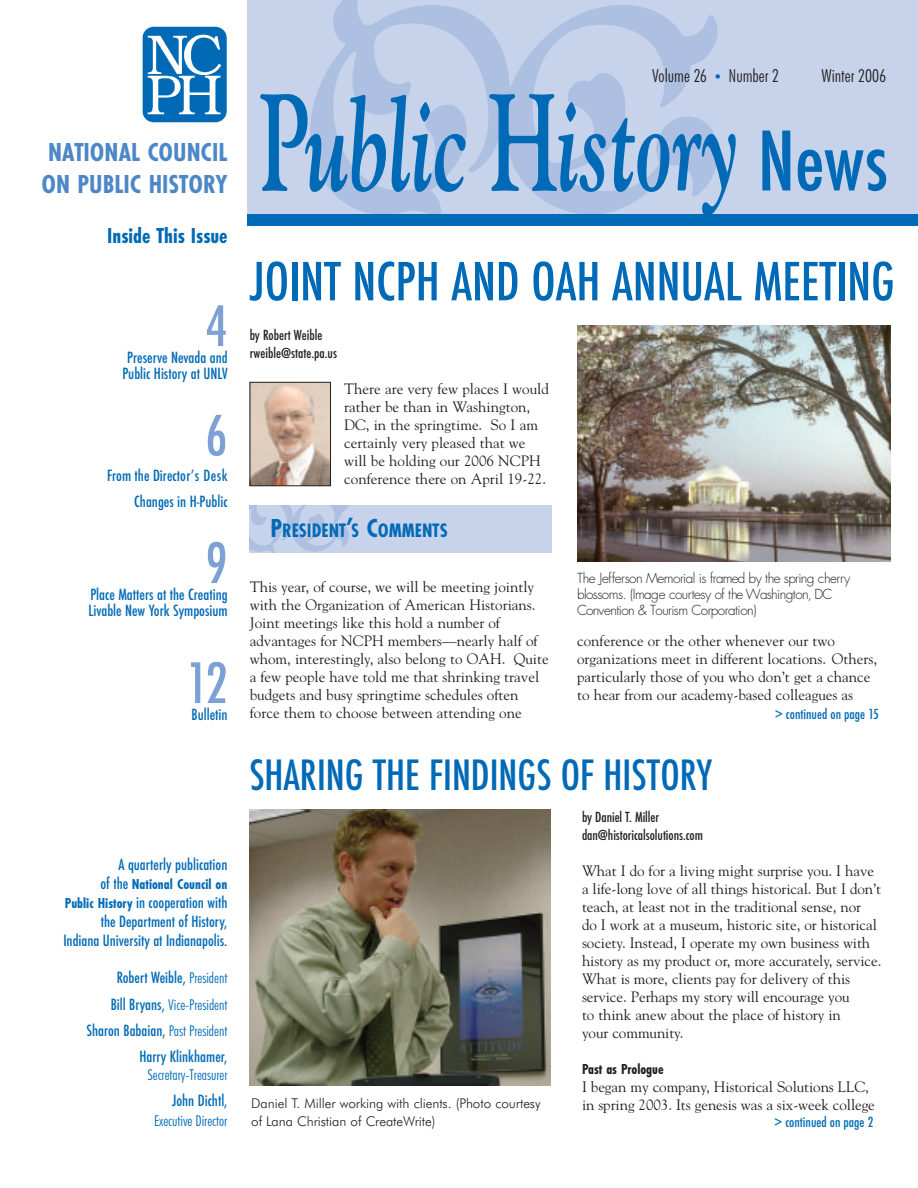
<style>
.page{position:relative;width:918px;height:1188px;background:#fff}
.page>*{position:absolute;margin:0;border:0;box-sizing:border-box;transform-origin:0 0}
.t1{font:italic 700 132px "Goudy";color:#016ab6;scale:.6 1}
.t2{font:500 condensed 54px "Futura";color:#7da1d4}
.t3{font:500 condensed 51px "Futura";color:#016ab6}
.t4{font:500 condensed 40.5px "Futura";color:#016ab6}
.t5{font:700 condensed 27px/32.4px "Futura";color:#4d87c6}
.t6{font:700 condensed 22.5px "Futura";color:#016ab6}
.t7{font:700 condensed 20.25px "Futura";color:#016ab6}
.t8{font:300 condensed 18px "Futura BT";color:#231f20}
.t9{font:15px/18px "Goudy";color:#231f20}
.t10{font:500 condensed 15px/19px "Futura";color:#016ab6;text-align:right}
.t11{font:300 condensed 15px "Futura BT";color:#016ab6}
.t12{font:700 condensed 15px "Futura";letter-spacing:-.005em;color:#231f20}
.t13{font:300 13.5px/16.2px "Futura";letter-spacing:-.04em;color:#231f20}
.t14{font:500 condensed 13.5px/18px "Futura";letter-spacing:-.005em;color:#231f20}
.t15{font:300 13.5px "Futura BT";letter-spacing:-.005em;color:#231f20}
.t16{font:500 condensed 13.5px "Futura";color:#016ab6}
.s1{font-weight:700}
.s2{font-family:"Futura BT";font-weight:300}
.s3{font-family:"Futura";font-weight:500}
.s4{font-size:15px;color:#016ab6}
.s5{font-style:normal;font-size:136.95px}
.s6{font-family:"Futura";font-weight:500;font-style:normal;font-stretch:condensed;font-size:79.5px}
.s7{font-size:27px}
</style>
<div class="page">
<div style="left:248px;top:0;width:670px;height:217px;background:#c6d3eb"></div>
<img style="left:142px;top:26px;width:85px;height:97px">
<img style="left:310px;top:0;width:408px;height:214px">
<div style="left:247px;top:214px;width:671px;height:12px;background:#016ab6"></div>
<div style="left:249px;top:505px;width:302px;height:48px;background:#c6d3eb"></div>
<img style="left:250px;top:505px;width:99px;height:47px">
<img style="left:252px;top:384px;width:77px;height:100px">
<div style="left:250px;top:382px;width:81px;height:104px;border:1px solid #231f20"></div>
<img style="left:250px;top:809px;width:301px;height:276px">
<img style="left:577px;top:325px;width:314px;height:237px">
<h3 class="t5" style="left:42px;top:135px;width:187px">NATIONAL COUNCIL<br>ON PUBLIC HISTORY</h3>
<h3 class="t6" style="left:107px;top:222px;width:122px">Inside This Issue</h3>
<h2 class="t2" style="left:205px;top:296px;width:24px">4</h2>
<p class="t10" style="left:122px;top:349px;width:107px;line-height:16.5px;text-align:center">Preserve Nevada and<br>Public History at UNLV</p>
<h2 class="t2" style="left:205px;top:405px;width:24px">6</h2>
<p class="t10" style="left:107px;top:463px;width:122px;line-height:25.5px">From the Director’s Desk<br>Changes in H-Public</p>
<h2 class="t2" style="left:205px;top:533px;width:24px">9</h2>
<p class="t10" style="left:88px;top:586px;width:141px;line-height:16.5px;text-align:left">Place Matters at the Creating<br>Livable New York Symposium</p>
<h2 class="t2" style="left:186px;top:653px;width:43px">12</h2>
<p class="t10" style="left:192px;top:705px;width:38px">Bulletin</p>
<p class="t10" style="left:63px;top:855px;width:166px">A quarterly publication<br>of the <span class="s1">National Council on<br>Public History</span> in cooperation with the Department of History,<br>Indiana University at Indianapolis.</p>
<p class="t10" style="left:117px;top:969px;width:112px">Robert Weible, <span class="s2">President</span></p>
<p class="t11" style="left:111px;top:998px;width:118px"><span class="s3">Bill Bryans,</span> Vice-President</p>
<p class="t10" style="left:87px;top:1018px;width:142px;line-height:26.2px">Sharon Babaian, <span class="s2">Past President<br></span>Harry Klinkhamer,</p>
<p class="t11" style="left:147px;top:1069px;width:82px">Secretary-Treasurer</p>
<p class="t10" style="left:172px;top:1091px;width:57px">John Dichtl,</p>
<p class="t11" style="left:154px;top:1115px;width:75px">Executive Director</p>
<p class="t8" style="left:652px;top:68px;width:129px">Volume 26 <span class="s4">•</span> Number 2</p>
<p class="t8" style="left:822px;top:68px;width:66px">Winter 2006</p>
<h1 class="t1" style="left:260px;top:68px;width:1049px"><span class="s5">P</span>ublic <span class="s5">H</span>istory <span class="s6">News</span></h1>
<h3 class="t3" style="left:250px;top:253px;width:647px">JOINT NCPH AND OAH ANNUAL MEETING</h3>
<p class="t14" style="left:250px;top:326px;width:89px">by Robert Weible rweible@state.pa.us</p>
<p class="t9" style="left:344px;top:380px;width:206px">There are very few places I would rather be than in Washington,<br>DC, in the springtime. So I am certainly very pleased that we will be holding our 2006 NCPH conference there on April 19-22.</p>
<h3 class="t7" style="left:270px;top:518px;width:179px"><span class="s7">P</span>RESIDENT<span class="s7">’</span>S <span class="s7">C</span>OMMENTS</h3>
<p class="t9" style="left:250px;top:578px;width:300px">This year, of course, we will be meeting jointly with the Organization of American Historians.<br>Joint meetings like this hold a number of advantages for NCPH members—nearly half of whom, interestingly, also belong to OAH. Quite a few people have told me that shrinking travel budgets and busy springtime schedules often force them to choose between attending one</p>
<p class="t13" style="left:577px;top:571px;width:275px">The Jefferson Memorial is framed by the spring cherry blossoms. (Image courtesy of the Washington, DC<br>Convention &amp; Tourism Corporation)</p>
<p class="t9" style="left:577px;top:632px;width:302px">conference or the other whenever our two organizations meet in different locations. Others, particularly those of you who don’t get a chance to hear from our academy-based colleagues as</p>
<p class="t16" style="left:775px;top:707px;width:105px">&gt; continued on page 15</p>
<h3 class="t4" style="left:249px;top:752px;width:464px">SHARING THE FINDINGS OF HISTORY</h3>
<p class="t14" style="left:582px;top:808px;width:123px">by Daniel T. Miller dan@historicalsolutions.com</p>
<p class="t9" style="left:582px;top:861px;width:301px">What I do for a living might surprise you. I have a life-long love of all things historical. But I don’t teach, at least not in the traditional sense, nor<br>do I work at a museum, historic site, or historical society. Instead, I operate my own business with history as my product or, more accurately, service.<br>What is more, clients pay for delivery of this service. Perhaps my story will encourage you<br>to think anew about the place of history in<br>your community.</p>
<p class="t12" style="left:582px;top:1060px;width:83px">Past as Prologue</p>
<p class="t9" style="left:582px;top:1077px;width:288px">I began my company, Historical Solutions LLC,</p>
<p class="t15" style="left:251px;top:1098px;width:291px">Daniel T. Miller working with clients. (Photo courtesy</p>
<p class="t9" style="left:582px;top:1095px;width:294px">in spring 2003. Its genesis was a six-week college</p>
<p class="t15" style="left:251px;top:1116px;width:186px">of Lana Christian of CreateWrite)</p>
<p class="t16" style="left:775px;top:1115px;width:100px">&gt; continued on page 2</p>
</div>
